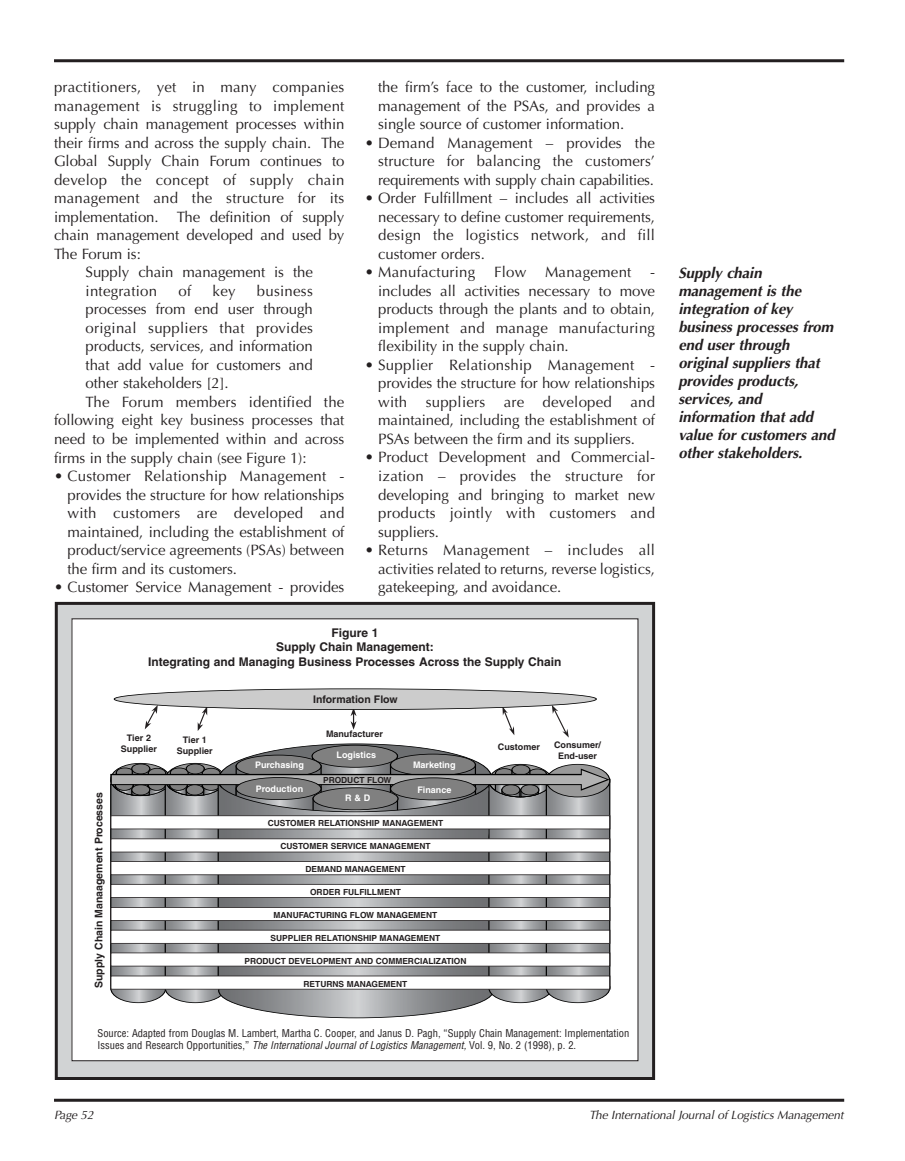
<style>
.page{position:relative;width:905px;height:1161px;background:#fff}
.page>*{position:absolute;margin:0;border:0;box-sizing:border-box;transform-origin:0 0}
.t1{font:15px/18.5px "Optima";letter-spacing:-.005em;color:#231f20;text-align:justify}
.t2{font:15px "Optima";letter-spacing:.015em;color:#231f20}
.t3{font:italic 700 15px/18px "Optima";letter-spacing:-.005em;color:#231f20}
.t4{font:700 12px/14.4px "Helvetica";color:#231f20;text-align:center}
.t5{font:italic 12px "Optima";letter-spacing:-.01em;color:#231f20}
.t6{font:condensed 10.5px/12.6px "Helvetica";color:#231f20}
.t7{font:700 10.5px "Helvetica";color:#231f20}
.t8{font:700 9px/10.8px "Helvetica";color:#231f20;text-align:center}
.t9{font:700 9px "Helvetica";color:#fff}
.t10{font:700 8.4px "Helvetica";color:#231f20}
.s1{font-style:italic}
</style>
<div class="page">
<hr style="left:54px;top:59px;width:790px;height:3px;background:#231f20">
<hr style="left:54px;top:1099px;width:790px;height:3px;background:#231f20">
<div style="left:56px;top:603px;width:597px;height:475px;background:#d1d3d4"></div>
<div style="left:55px;top:602px;width:600px;height:478px;border:3px solid #231f20"></div>
<div style="left:72px;top:619px;width:566px;height:442px;background:#fff"></div>
<svg style="left:111px;top:974px;width:55px;height:29px"></svg>
<div style="left:111px;top:973px;width:55px;height:30px;border:1px solid #000;border-radius:50%"></div>
<svg style="left:113px;top:898px;width:52px;height:78px;background:#9d9fa1"></svg>
<svg style="left:165px;top:974px;width:60px;height:29px"></svg>
<div style="left:165px;top:973px;width:60px;height:30px;border:1px solid #000;border-radius:50%"></div>
<svg style="left:167px;top:898px;width:51px;height:78px;background:#9d9fa1"></svg>
<svg style="left:219px;top:963px;width:274px;height:55px;background:#959799"></svg>
<svg style="left:220px;top:898px;width:268px;height:78px;background:#909294"></svg>
<svg style="left:489px;top:973px;width:63px;height:30px"></svg>
<div style="left:488px;top:973px;width:64px;height:30px;border:1px solid #000;border-radius:50%"></div>
<svg style="left:490px;top:898px;width:56px;height:78px;background:#9d9ea1"></svg>
<svg style="left:546px;top:973px;width:63px;height:30px"></svg>
<div style="left:546px;top:973px;width:64px;height:30px;border:1px solid #000;border-radius:50%"></div>
<svg style="left:548px;top:898px;width:60px;height:78px;background:#9b9d9f"></svg>
<div style="left:114px;top:689px;width:482px;height:21px;background:#ccc;border:1px solid #000;border-radius:50%"></div>
<div style="left:111px;top:884px;width:499px;height:14px;background:#fff;border:1px solid #231f20"></div>
<div style="left:111px;top:907px;width:499px;height:14px;background:#fff;border:1px solid #231f20"></div>
<div style="left:111px;top:930px;width:499px;height:14px;background:#fff;border:1px solid #231f20"></div>
<div style="left:111px;top:953px;width:499px;height:13px;background:#fff"></div>
<div style="left:111px;top:976px;width:499px;height:13px;background:#fff"></div>
<svg style="left:110px;top:705px;width:499px;height:188px"></svg>
<p class="t2" style="left:54px;top:81px;width:292px">practitioners, yet in many companies</p>
<p class="t2" style="left:54px;top:99px;width:292px">management is struggling to implement</p>
<p class="t1" style="left:54px;top:116px;width:292px">supply chain management processes within</p>
<p class="t1" style="left:54px;top:135px;width:292px">their firms and across the supply chain. The</p>
<p class="t1" style="left:54px;top:153px;width:292px">Global Supply Chain Forum continues to</p>
<p class="t2" style="left:54px;top:174px;width:292px">develop the concept of supply chain</p>
<p class="t2" style="left:54px;top:192px;width:292px">management and the structure for its</p>
<p class="t1" style="left:54px;top:209px;width:292px">implementation. The definition of supply</p>
<p class="t1" style="left:54px;top:228px;width:292px">chain management developed and used by</p>
<p class="t1" style="left:54px;top:246px;width:88px">The Forum is:</p>
<p class="t1" style="left:86px;top:265px;width:229px">Supply chain management is the</p>
<p class="t2" style="left:86px;top:285px;width:73px">integration</p>
<p class="t1" style="left:178px;top:283px;width:14px">of</p>
<p class="t1" style="left:212px;top:283px;width:24px">key</p>
<p class="t2" style="left:257px;top:285px;width:57px">business</p>
<p class="t1" style="left:86px;top:302px;width:229px">processes from end user through</p>
<p class="t2" style="left:86px;top:322px;width:229px">original suppliers that provides</p>
<p class="t1" style="left:86px;top:339px;width:229px">products, services, and information</p>
<p class="t1" style="left:86px;top:357px;width:229px">that add value for customers and</p>
<p class="t1" style="left:86px;top:376px;width:145px">other stakeholders [2].</p>
<p class="t2" style="left:86px;top:396px;width:260px">The Forum members identified the</p>
<p class="t1" style="left:54px;top:413px;width:292px">following eight key business processes that</p>
<p class="t1" style="left:54px;top:431px;width:292px">need to be implemented within and across</p>
<p class="t1" style="left:54px;top:450px;width:254px">firms in the supply chain (see Figure 1):</p>
<p class="t1" style="left:68px;top:468px;width:278px;text-indent:-14px">• Customer Relationship Management - provides the structure for how relationships with customers are developed and maintained, including the establishment of product/service agreements (PSAs) between the firm and its customers.</p>
<p class="t1" style="left:54px;top:579px;width:292px">• Customer Service Management - provides</p>
<p class="t1" style="left:378px;top:79px;width:278px">the firm’s face to the customer, including management of the PSAs, and provides a single source of customer information.</p>
<p class="t1" style="left:378px;top:135px;width:278px;text-indent:-14px">• Demand Management – provides the structure for balancing the customers’ requirements with supply chain capabilities.</p>
<p class="t1" style="left:378px;top:190px;width:278px;text-indent:-14px">• Order Fulfillment – includes all activities necessary to define customer requirements, design the logistics network, and fill customer orders.</p>
<p class="t1" style="left:378px;top:265px;width:278px;text-indent:-14px">• Manufacturing Flow Management - includes all activities necessary to move products through the plants and to obtain, implement and manage manufacturing flexibility in the supply chain.</p>
<p class="t1" style="left:378px;top:357px;width:278px;text-indent:-14px">• Supplier Relationship Management - provides the structure for how relationships with suppliers are developed and maintained, including the establishment of PSAs between the firm and its suppliers.</p>
<p class="t1" style="left:378px;top:450px;width:278px;text-indent:-14px">• Product Development and Commercial&shy;ization – provides the structure for developing and bringing to market new products jointly with customers and suppliers.</p>
<p class="t1" style="left:378px;top:542px;width:278px;text-indent:-14px">• Returns Management – includes all activities related to returns, reverse logistics, gatekeeping, and avoidance.</p>
<p class="t4" style="left:148px;top:627px;width:415px">Figure 1<br>Supply Chain Management:<br>Integrating and Managing Business Processes Across the Supply Chain</p>
<p class="t7" style="left:95px;top:988px;width:197px;rotate:-90deg">Supply Chain Manaagement Processes</p>
<p class="t8" style="left:121px;top:733px;width:37px">Tier 2<br>Supplier</p>
<p class="t8" style="left:177px;top:735px;width:38px">Tier 1<br>Supplier</p>
<p class="t7" style="left:313px;top:696px;width:86px">Information Flow</p>
<p class="t9" style="left:255px;top:762px;width:50px">Purchasing</p>
<p class="t9" style="left:256px;top:786px;width:49px">Production</p>
<p class="t8" style="left:326px;top:730px;width:58px">Manufacturer</p>
<p class="t9" style="left:336px;top:752px;width:41px">Logistics</p>
<p class="t10" style="left:323px;top:777px;width:70px">PRODUCT FLOW</p>
<p class="t9" style="left:345px;top:795px;width:26px">R &amp; D</p>
<p class="t9" style="left:413px;top:761px;width:44px">Marketing</p>
<p class="t9" style="left:417px;top:786px;width:36px">Finance</p>
<p class="t10" style="left:268px;top:820px;width:177px">CUSTOMER RELATIONSHIP MANAGEMENT</p>
<p class="t10" style="left:280px;top:843px;width:152px">CUSTOMER SERVICE MANAGEMENT</p>
<p class="t10" style="left:305px;top:866px;width:102px">DEMAND MANAGEMENT</p>
<p class="t10" style="left:310px;top:889px;width:92px">ORDER FULFILLMENT</p>
<p class="t10" style="left:273px;top:912px;width:165px">MANUFACTURING FLOW MANAGEMENT</p>
<p class="t10" style="left:270px;top:935px;width:171px">SUPPLIER RELATIONSHIP MANAGEMENT</p>
<p class="t10" style="left:244px;top:958px;width:223px">PRODUCT DEVELOPMENT AND COMMERCIALIZATION</p>
<p class="t10" style="left:303px;top:981px;width:105px">RETURNS MANAGEMENT</p>
<p class="t8" style="left:498px;top:742px;width:43px">Customer</p>
<p class="t8" style="left:554px;top:740px;width:48px">Consumer/<br>End-user</p>
<p class="t6" style="left:98px;top:1028px;width:533px">Source: Adapted from Douglas M. Lambert, Martha C. Cooper, and Janus D. Pagh, “Supply Chain Management: Implementation<br>Issues and Research Opportunities,” <span class="s1">The International Journal of Logistics Management,</span> Vol. 9, No. 2 (1998), p. 2.</p>
<p class="t3" style="left:678px;top:265px;width:158px">Supply chain management is the integration of key business processes from end user through original suppliers that provides products, services, and information that add value for customers and other stakeholders.</p>
<p class="t5" style="left:54px;top:1110px;width:41px">Page 52</p>
<p class="t5" style="left:589px;top:1110px;width:255px">The International Journal of Logistics Management</p>
</div>
